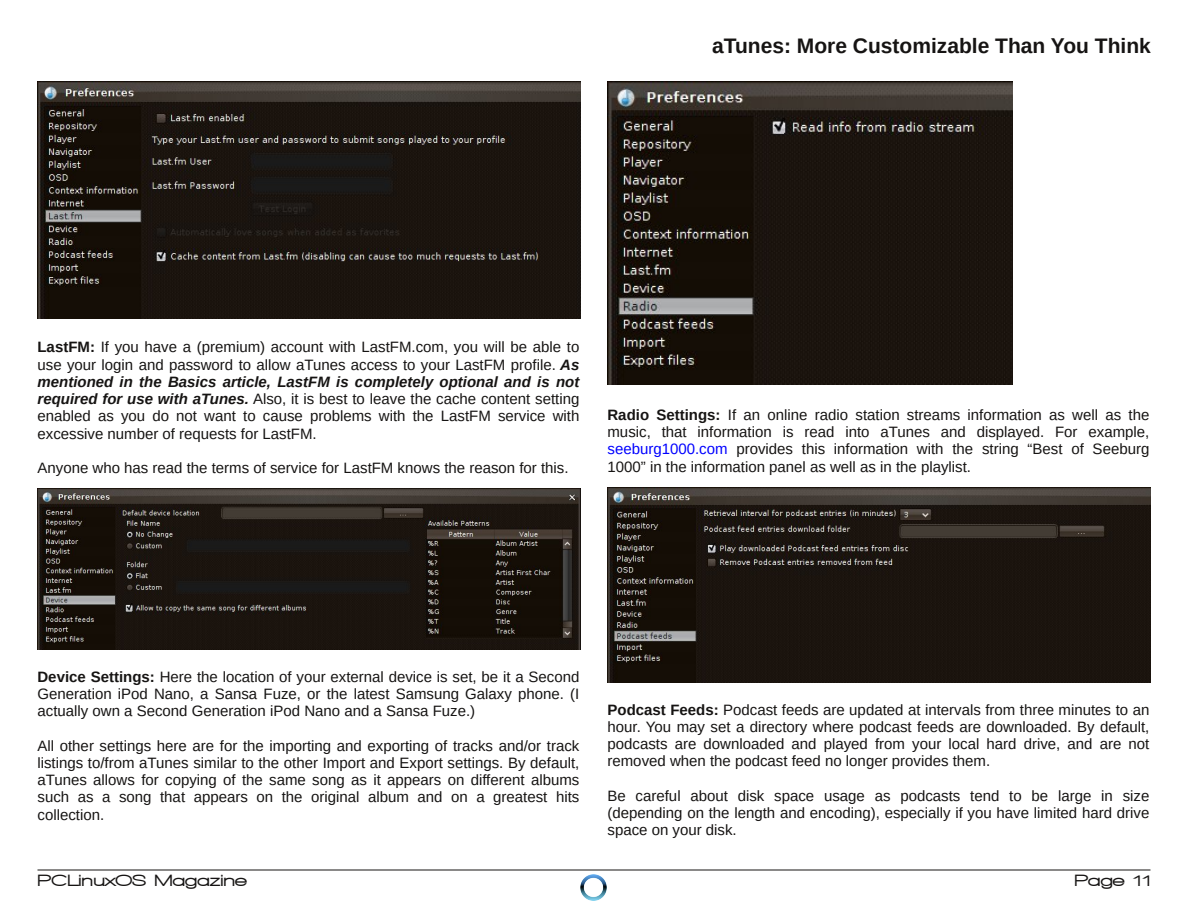
<style>
.page{position:relative;width:1188px;height:918px;background:#fff}
.page>*{position:absolute;margin:0;border:0;box-sizing:border-box;transform-origin:0 0}
.t1{font:700 21px "Liberation Sans";color:#161413}
.t2{font:900 16.5px "Walkway Expand";color:#161413}
.t3{font:15px/17.2px "Liberation Sans";color:#161413;text-align:justify}
.s1{font-weight:700}
.s2{font-weight:700;font-style:italic}
.s3{color:#00f}
</style>
<div class="page">
<hr style="left:38px;top:870px;width:1112px;height:1px;background:#161413">
<img style="left:580px;top:874px;width:27px;height:27px">
<img style="left:38px;top:81px;width:542px;height:237px">
<img style="left:38px;top:489px;width:542px;height:160px">
<img style="left:608px;top:81px;width:404px;height:304px">
<img style="left:608px;top:488px;width:542px;height:194px">
<h1 class="t1" style="left:712px;top:34px;width:440px">aTunes: More Customizable Than You Think</h1>
<p class="t3" style="left:38px;top:339px;width:543px"><span class="s1">LastFM:</span> If you have a (premium) account with LastFM.com, you will be able to use your login and password to allow aTunes access to your LastFM profile. <span class="s2">As mentioned in the Basics article, LastFM is completely optional and is not required for use with aTunes.</span> Also, it is best to leave the cache content setting enabled as you do not want to cause problems with the LastFM service with excessive number of requests for LastFM.</p>
<p class="t3" style="left:38px;top:459px;width:533px">Anyone who has read the terms of service for LastFM knows the reason for this.</p>
<p class="t3" style="left:608px;top:406px;width:543px"><span class="s1">Radio Settings:</span> If an online radio station streams information as well as the music, that information is read into aTunes and displayed. For example, <span class="s3">seeburg1000.com</span> provides this information with the string “Best of Seeburg 1000” in the information panel as well as in the playlist.</p>
<p class="t3" style="left:38px;top:668px;width:543px"><span class="s1">Device Settings:</span> Here the location of your external device is set, be it a Second Generation iPod Nano, a Sansa Fuze, or the latest Samsung Galaxy phone. (I actually own a Second Generation iPod Nano and a Sansa Fuze.)</p>
<p class="t3" style="left:38px;top:737px;width:543px">All other settings here are for the importing and exporting of tracks and/or track listings to/from aTunes similar to the other Import and Export settings. By default, aTunes allows for copying of the same song as it appears on different albums such as a song that appears on the original album and on a greatest hits collection.</p>
<p class="t3" style="left:608px;top:701px;width:543px"><span class="s1">Podcast Feeds:</span> Podcast feeds are updated at intervals from three minutes to an hour. You may set a directory where podcast feeds are downloaded. By default, podcasts are downloaded and played from your local hard drive, and are not removed when the podcast feed no longer provides them.</p>
<p class="t3" style="left:608px;top:787px;width:543px">Be careful about disk space usage as podcasts tend to be large in size (depending on the length and encoding), especially if you have limited hard drive space on your disk.</p>
<p class="t2" style="left:38px;top:871px;width:211px">PCLinuxOS Magazine</p>
<p class="t2" style="left:1074px;top:871px;width:78px">Page 11</p>
</div>
